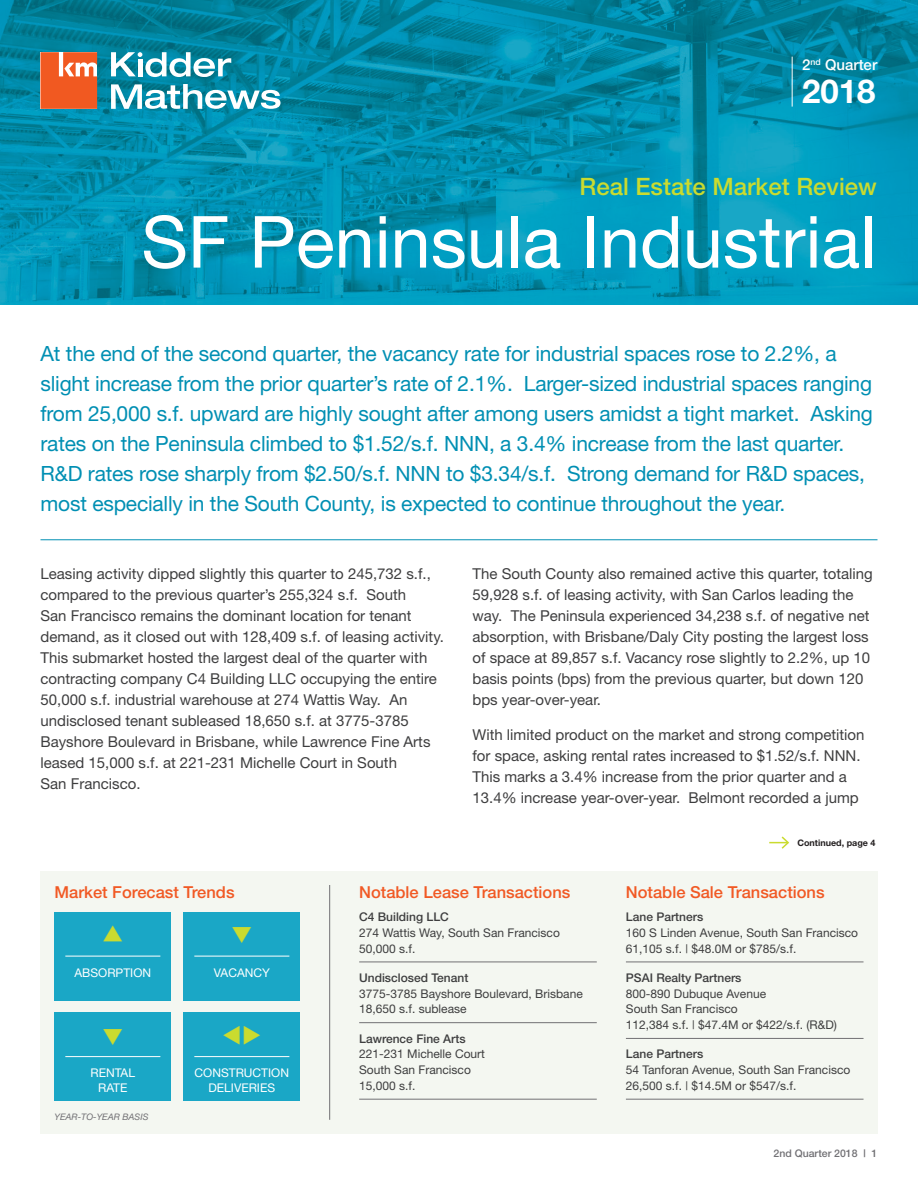
<style>
.page{position:relative;width:918px;height:1188px;background:#fff}
.page>*{position:absolute;margin:0;border:0;box-sizing:border-box;transform-origin:0 0}
.t1{font:72px "Helvetica Neue";color:#fff}
.t2{font:700 33px "Helvetica Neue";color:#fff}
.t3{font:500 24px "Helvetica Neue";color:#cadb2f}
.Blue_Headline_Text{font:21px/30px "Helvetica Neue";letter-spacing:-.01em;color:#008fb3}
.t4{font:500 16.5px "Helvetica Neue";color:#f15924}
.Body_Text{font:15px/21px "Helvetica Neue";color:#3e3e3f}
.t5{font:500 15px "Helvetica Neue";color:#fff}
.email{font:12px/15.8px "Helvetica Neue";color:#3e3e3f}
.Forecast_Trends_Text{font:12px/15px "Helvetica Neue";color:#fff;text-align:center}
.t6{font:500 10.5px "Helvetica Neue";color:#717074}
.Body_Text-2{font:italic 9px "Helvetica Neue";color:#717074}
.Header_-_Level_2_-_O{font:700 9px "Helvetica Neue";color:#231f20}
.s1{font-weight:500}
</style>
<div class="page">
<img style="left:0;top:0;width:918px;height:304px">
<hr style="left:792px;top:57px;width:1px;height:50px;background:#fff">
<svg style="left:41px;top:52px;width:56px;height:57px"></svg>
<svg style="left:111px;top:84px;width:169px;height:25px"></svg>
<svg style="left:111px;top:52px;width:120px;height:25px"></svg>
<div style="left:40px;top:871px;width:838px;height:263px;background:#f4f7f1"></div>
<hr style="left:40px;top:539px;width:838px;height:1px;background:#008fb3">
<hr style="left:329px;top:885px;width:1px;height:235px;background:#717074">
<div style="left:55px;top:912px;width:116px;height:88px;background:#1aa7c6"></div>
<hr style="left:65px;top:956px;width:95px;height:1px;background:#fff">
<div style="left:55px;top:1012px;width:116px;height:89px;background:#1aa7c6"></div>
<hr style="left:65px;top:1056px;width:95px;height:1px;background:#fff">
<div style="left:184px;top:1012px;width:116px;height:89px;background:#1aa7c6"></div>
<hr style="left:194px;top:1056px;width:95px;height:1px;background:#fff">
<div style="left:184px;top:912px;width:116px;height:88px;background:#1aa7c6"></div>
<hr style="left:194px;top:956px;width:95px;height:1px;background:#fff">
<svg style="left:769px;top:836px;width:20px;height:13px"></svg>
<hr style="left:359px;top:962px;width:238px;height:1px;background:#717074">
<hr style="left:359px;top:1022px;width:238px;height:1px;background:#717074">
<hr style="left:359px;top:1099px;width:238px;height:1px;background:#717074">
<hr style="left:626px;top:962px;width:238px;height:1px;background:#717074">
<hr style="left:626px;top:1038px;width:238px;height:1px;background:#717074">
<hr style="left:626px;top:1099px;width:238px;height:1px;background:#717074">
<p class="t5" style="left:802px;top:56px;width:77px">2<sup>nd</sup> Quarter</p>
<p class="t2" style="left:802px;top:71px;width:75px">2018</p>
<p class="t3" style="left:579px;top:172px;width:299px">Real Estate Market Review</p>
<p class="t1" style="left:141px;top:199px;width:736px">SF Peninsula Industrial</p>
<p class="Blue_Headline_Text" style="left:40px;top:339px;width:834px">At the end of the second quarter, the vacancy rate for industrial spaces rose to 2.2%, a slight increase from the prior quarter’s rate of 2.1%. Larger-sized industrial spaces ranging from 25,000 s.f. upward are highly sought after among users amidst a tight market. Asking rates on the Peninsula climbed to $1.52/s.f. NNN, a 3.4% increase from the last quarter.<br>R&amp;D rates rose sharply from $2.50/s.f. NNN to $3.34/s.f. Strong demand for R&amp;D spaces, most especially in the South County, is expected to continue throughout the year.</p>
<p class="Body_Text" style="left:40px;top:563px;width:405px">Leasing activity dipped slightly this quarter to 245,732 s.f., compared to the previous quarter’s 255,324 s.f. South<br>San Francisco remains the dominant location for tenant demand, as it closed out with 128,409 s.f. of leasing activity.<br>This submarket hosted the largest deal of the quarter with contracting company C4 Building LLC occupying the entire 50,000 s.f. industrial warehouse at 274 Wattis Way. An undisclosed tenant subleased 18,650 s.f. at 3775-3785<br>Bayshore Boulevard in Brisbane, while Lawrence Fine Arts leased 15,000 s.f. at 221-231 Michelle Court in South<br>San Francisco.</p>
<p class="Body_Text" style="left:472px;top:563px;width:402px">The South County also remained active this quarter, totaling 59,928 s.f. of leasing activity, with San Carlos leading the way. The Peninsula experienced 34,238 s.f. of negative net absorption, with Brisbane/Daly City posting the largest loss of space at 89,857 s.f. Vacancy rose slightly to 2.2%, up 10 basis points (bps) from the previous quarter, but down 120 bps year-over-year.</p>
<p class="Body_Text" style="left:472px;top:724px;width:394px">With limited product on the market and strong competition for space, asking rental rates increased to $1.52/s.f. NNN.<br>This marks a 3.4% increase from the prior quarter and a 13.4% increase year-over-year. Belmont recorded a jump</p>
<p class="t4" style="left:55px;top:882px;width:182px">Market Forecast Trends</p>
<p class="Forecast_Trends_Text" style="left:75px;top:965px;width:78px">ABSORPTION</p>
<p class="Forecast_Trends_Text" style="left:214px;top:965px;width:58px">VACANCY</p>
<p class="Forecast_Trends_Text" style="left:91px;top:1065px;width:46px">RENTAL<br>RATE</p>
<p class="Forecast_Trends_Text" style="left:195px;top:1065px;width:96px">CONSTRUCTION<br>DELIVERIES</p>
<p class="Body_Text-2" style="left:55px;top:1111px;width:95px">YEAR-TO-YEAR BASIS</p>
<p class="t4" style="left:359px;top:882px;width:213px">Notable Lease Transactions</p>
<p class="email" style="left:359px;top:909px;width:202px"><span class="s1">C4 Building LLC<br></span>274 Wattis Way, South San Francisco<br>50,000 s.f.</p>
<p class="email" style="left:359px;top:970px;width:225px"><span class="s1">Undisclosed Tenant<br></span>3775-3785 Bayshore Boulevard, Brisbane<br>18,650 s.f. sublease</p>
<p class="email" style="left:359px;top:1030px;width:127px"><span class="s1">Lawrence Fine Arts<br></span>221-231 Michelle Court<br>South San Francisco<br>15,000 s.f.</p>
<p class="Header_-_Level_2_-_O" style="left:797px;top:837px;width:80px">Continued, page 4</p>
<p class="t4" style="left:626px;top:882px;width:200px">Notable Sale Transactions</p>
<p class="email" style="left:626px;top:909px;width:234px"><span class="s1">Lane Partners<br></span>160 S Linden Avenue, South San Francisco<br>61,105 s.f. | $48.0M or $785/s.f.</p>
<p class="email" style="left:626px;top:970px;width:212px"><span class="s1">PSAI Realty Partners<br></span>800-890 Dubuque Avenue<br>South San Francisco<br>112,384 s.f. | $47.4M or $422/s.f. (R&amp;D)</p>
<p class="email" style="left:626px;top:1046px;width:226px"><span class="s1">Lane Partners<br></span>54 Tanforan Avenue, South San Francisco<br>26,500 s.f. | $14.5M or $547/s.f.</p>
<p class="t6" style="left:774px;top:1147px;width:105px">2nd Quarter 2018 | 1</p>
</div>
